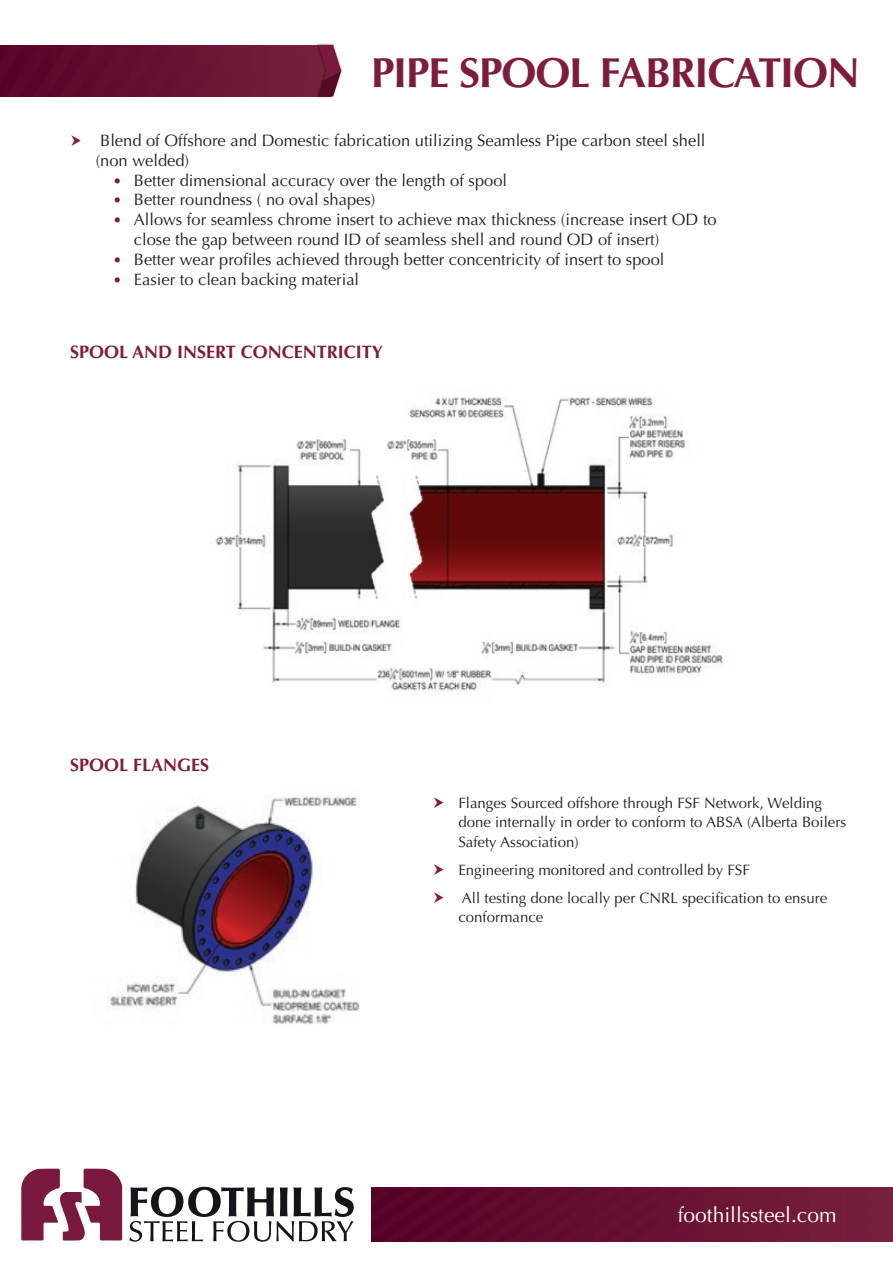
<style>
.page{position:relative;width:893px;height:1263px;background:#fff}
.page>*{position:absolute;margin:0;border:0;box-sizing:border-box;transform-origin:0 0}
.t1{font:700 42px "Optima LT Std";letter-spacing:-.025em;color:#7f1c3b}
.t2{font:21px "Optima LT Std";color:#fff}
.t3{font:700 18px "Optima LT Std";color:#7f1c3b}
.t4{font:16.5px/19.8px "Optima LT Std";color:#231f20}
.t5{font:15px/19.5px "Optima LT Std";color:#231f20}
.s1{font-size:15px;color:#7f1c3b}
</style>
<div class="page">
<div style="left:0;top:45px;width:331px;height:51px;background:linear-gradient(to right,#580228,#79203f)"></div>
<img style="left:315px;top:83px;width:19px;height:15px">
<img style="left:315px;top:43px;width:27px;height:40px">
<svg style="left:318px;top:45px;width:23px;height:51px"></svg>
<svg style="left:21px;top:1169px;width:101px;height:71px"></svg>
<svg style="left:129px;top:1187px;width:225px;height:55px"></svg>
<div style="left:371px;top:1187px;width:522px;height:55px;background:linear-gradient(to right,#560127,#781f3e)"></div>
<img style="left:210px;top:396px;width:514px;height:299px">
<img style="left:108px;top:795px;width:252px;height:230px">
<h1 class="t1" style="left:371px;top:48px;width:490px">PIPE SPOOL FABRICATION</h1>
<p class="t4" style="left:96px;top:131px;width:611px">Blend of Offshore and Domestic fabrication utilizing Seamless Pipe carbon steel shell (non welded)</p>
<p class="t4" style="left:113px;top:170px;width:396px"><span class="s1">•</span> Better dimensional accuracy over the length of spool</p>
<p class="t4" style="left:113px;top:190px;width:264px"><span class="s1">•</span> Better roundness ( no oval shapes)</p>
<p class="t4" style="left:134px;top:210px;width:584px;text-indent:-21px"><span class="s1">•</span> Allows for seamless chrome insert to achieve max thickness (increase insert OD to close the gap between round ID of seamless shell and round OD of insert)</p>
<p class="t4" style="left:113px;top:250px;width:553px"><span class="s1">•</span> Better wear profiles achieved through better concentricity of insert to spool</p>
<p class="t4" style="left:113px;top:269px;width:248px"><span class="s1">•</span> Easier to clean backing material</p>
<p class="t3" style="left:70px;top:342px;width:314px">SPOOL AND INSERT CONCENTRICITY</p>
<p class="t3" style="left:70px;top:754px;width:141px">SPOOL FLANGES</p>
<p class="t5" style="left:458px;top:793px;width:389px">Flanges Sourced offshore through FSF Network, Welding done internally in order to conform to ABSA (Alberta Boilers<br>Safety Association)</p>
<p class="t5" style="left:458px;top:856px;width:370px;line-height:28px">Engineering monitored and controlled by FSF<br>All testing done locally per CNRL specification to ensure</p>
<p class="t5" style="left:458px;top:908px;width:87px">conformance</p>
<p class="t2" style="left:678px;top:1203px;width:160px">foothillssteel.com</p>
</div>
